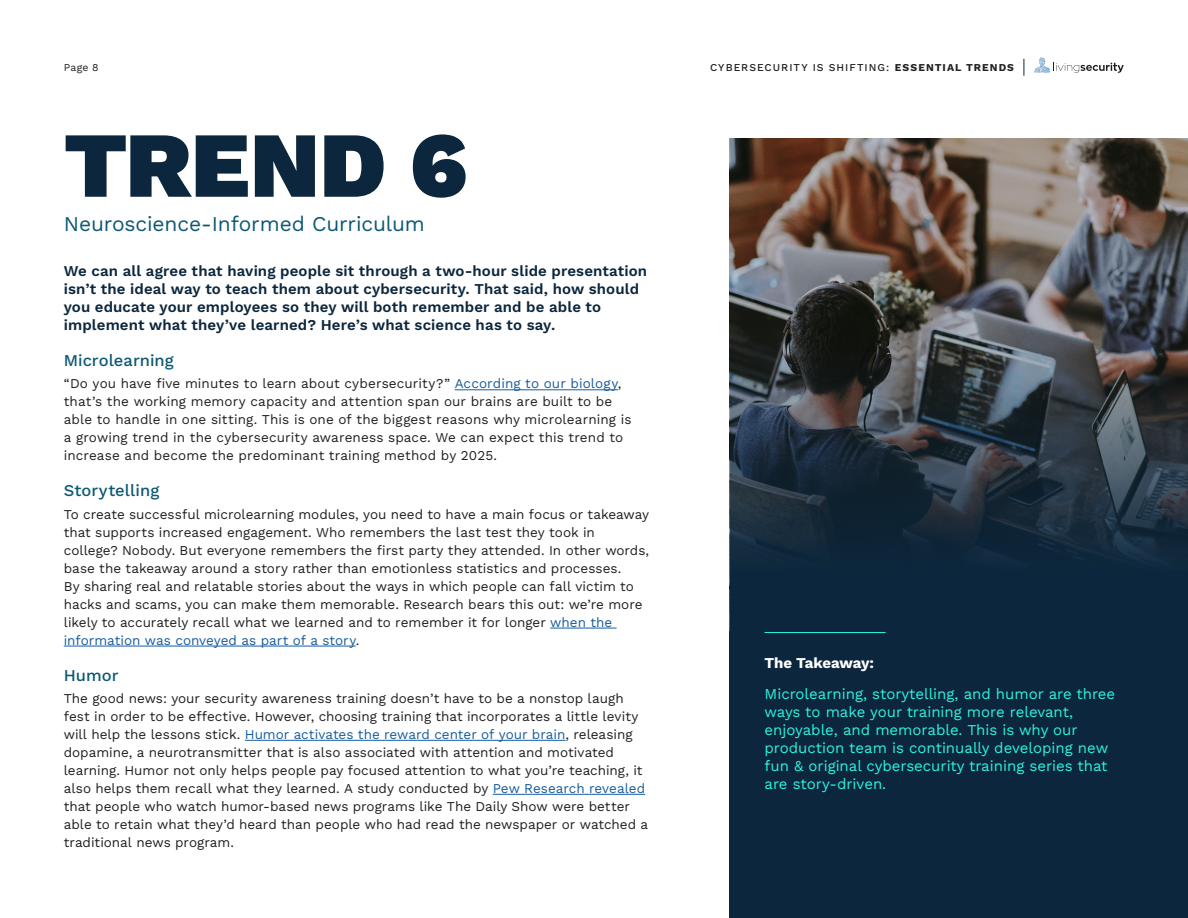
<style>
.page{position:relative;width:1188px;height:918px;background:#fff}
.page>*{position:absolute;margin:0;border:0;box-sizing:border-box;transform-origin:0 0}
.H2__align_left{font:900 93px "Work Sans";color:#0c273d}
.H2__align_left-2{font:21px "Work Sans";letter-spacing:-.005em;color:#0c5875}
.Body_Text__align_lef{font:500 16.5px "Work Sans";color:#0c5875}
.Body_Text__align_lef-2{font:600 15px/18px "Work Sans";letter-spacing:.01em;color:#0c273d}
.t1{font:15px/18px "Work Sans";color:#2ef2df}
.t2{font:700 15px "Work Sans";letter-spacing:-.01em;color:#fff}
.Body_Text__align_lef-3{font:13.5px/18px "Work Sans";color:#231f20}
.t3{font:500 10.5px "Work Sans";letter-spacing:.095em;color:#231f20}
.t4{font:10.5px "Work Sans";color:#231f20}
.s1{font-weight:700}
.s2{color:#175d9e}
</style>
<div class="page">
<div style="left:730px;top:138px;width:458px;height:780px;background:#0c273d"></div>
<img style="left:730px;top:138px;width:458px;height:495px">
<hr style="left:765px;top:632px;width:121px;height:1px;background:#2ef2df">
<hr style="left:455px;top:389px;width:163px;height:1px;background:#175d9e">
<hr style="left:550px;top:628px;width:67px;height:1px;background:#175d9e">
<hr style="left:64px;top:646px;width:292px;height:1px;background:#175d9e">
<hr style="left:245px;top:740px;width:321px;height:1px;background:#175d9e">
<hr style="left:493px;top:794px;width:152px;height:1px;background:#175d9e">
<svg style="left:1034px;top:57px;width:90px;height:16px"></svg>
<svg style="left:1024px;top:59px;width:1px;height:17px"></svg>
<p class="t4" style="left:64px;top:59px;width:36px">Page 8</p>
<p class="t3" style="left:710px;top:59px;width:305px">CYBERSECURITY IS SHIFTING: <span class="s1">ESSENTIAL TRENDS</span></p>
<p class="H2__align_left" style="left:64px;top:94px;width:405px">TREND 6</p>
<p class="H2__align_left-2" style="left:64px;top:208px;width:363px">Neuroscience-Informed Curriculum</p>
<p class="Body_Text__align_lef-2" style="left:64px;top:261px;width:585px">We can all agree that having people sit through a two-hour slide presentation isn’t the ideal way to teach them about cybersecurity. That said, how should you educate your employees so they will both remember and be able to implement what they’ve learned? Here’s what science has to say.</p>
<p class="Body_Text__align_lef" style="left:64px;top:348px;width:112px">Microlearning</p>
<p class="Body_Text__align_lef-3" style="left:64px;top:374px;width:569px">“Do you have five minutes to learn about cybersecurity?” <span class="s2">According to our biology</span>, that’s the working memory capacity and attention span our brains are built to be able to handle in one sitting. This is one of the biggest reasons why microlearning is a growing trend in the cybersecurity awareness space. We can expect this trend to increase and become the predominant training method by 2025.</p>
<p class="Body_Text__align_lef" style="left:64px;top:478px;width:97px">Storytelling</p>
<p class="Body_Text__align_lef-3" style="left:64px;top:505px;width:587px">To create successful microlearning modules, you need to have a main focus or takeaway that supports increased engagement. Who remembers the last test they took in college? Nobody. But everyone remembers the first party they attended. In other words, base the takeaway around a story rather than emotionless statistics and processes.<br>By sharing real and relatable stories about the ways in which people can fall victim to hacks and scams, you can make them memorable. Research bears this out: we’re more likely to accurately recall what we learned and to remember it for longer <span class="s2">when the information was conveyed as part of a story</span>.</p>
<p class="Body_Text__align_lef" style="left:64px;top:663px;width:56px">Humor</p>
<p class="Body_Text__align_lef-3" style="left:64px;top:689px;width:586px">The good news: your security awareness training doesn’t have to be a nonstop laugh fest in order to be effective. However, choosing training that incorporates a little levity will help the lessons stick. <span class="s2">Humor activates the reward center of your brain</span>, releasing dopamine, a neurotransmitter that is also associated with attention and motivated learning. Humor not only helps people pay focused attention to what you’re teaching, it also helps them recall what they learned. A study conducted by <span class="s2">Pew Research revealed </span>that people who watch humor-based news programs like The Daily Show were better able to retain what they’d heard than people who had read the newspaper or watched a traditional news program.</p>
<p class="t2" style="left:765px;top:652px;width:111px">The Takeaway:</p>
<p class="t1" style="left:765px;top:684px;width:352px">Microlearning, storytelling, and humor are three ways to make your training more relevant, enjoyable, and memorable. This is why our production team is continually developing new fun &amp; original cybersecurity training series that are story-driven.</p>
</div>
